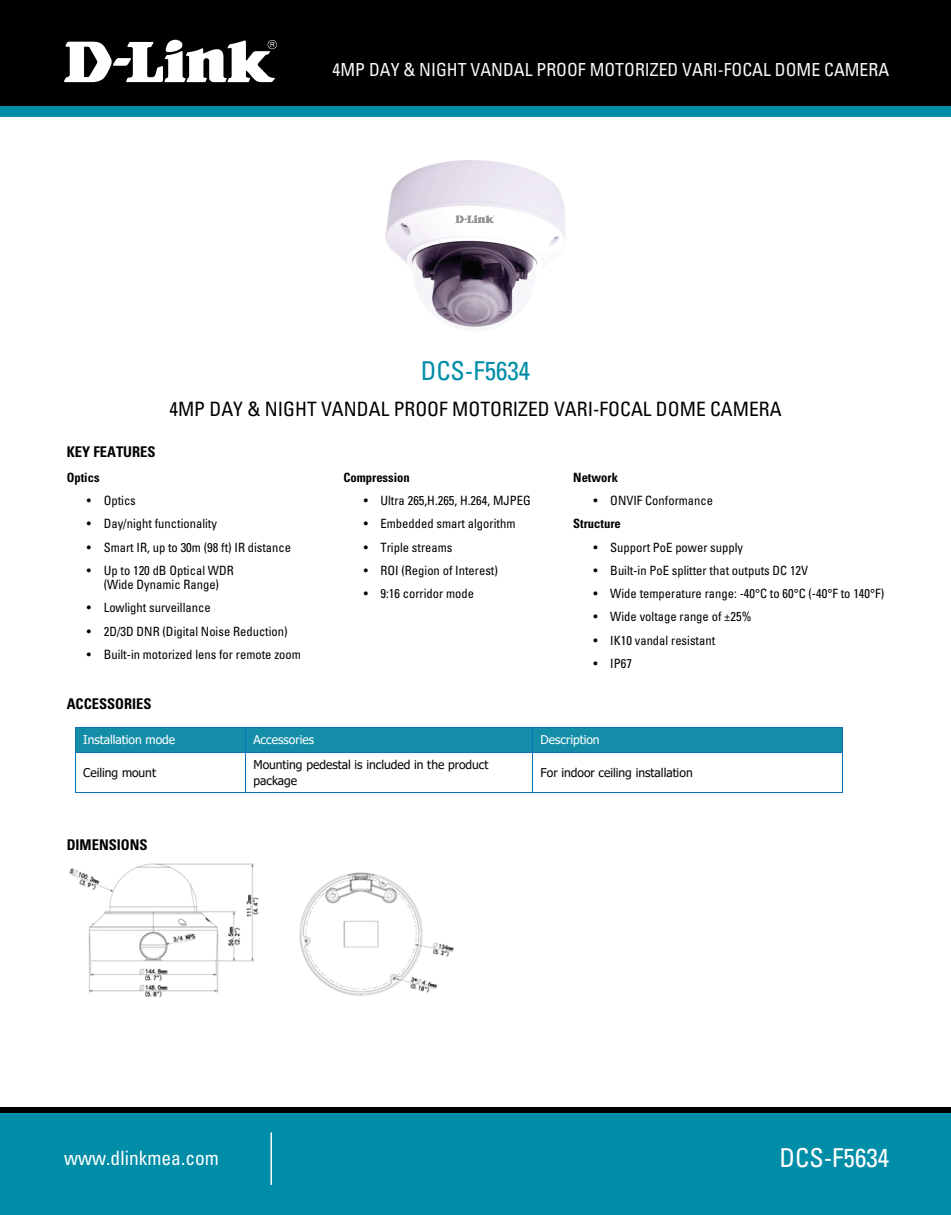
<style>
.page{position:relative;width:951px;height:1215px;background:#fff}
.page>*{position:absolute;margin:0;border:0;box-sizing:border-box;transform-origin:0 0}
.t1{font:condensed 26.1px "Univers";color:#fff}
.t2{font:condensed 26.1px "Univers";color:#008da8}
.t3{font:condensed 19.8px "Univers";color:#000}
.t4{font:condensed 19.8px "Univers";color:#fff}
.t5{font:condensed 18px "Univers";color:#f6f8f8}
.t6{font:700 condensed 14.7px "Univers";color:#000}
.t7{font:condensed 12.75px/14.2px "Univers";color:#000;text-align:center}
.t8{font:700 condensed 12.75px "Univers";color:#000}
.t9{font:12px/16.4px "Tahoma";letter-spacing:-.005em;color:#040503}
.t10{font:12px "Tahoma";letter-spacing:-.005em;color:#fff}
</style>
<div class="page">
<div style="left:0;top:1107px;width:951px;height:58px;background:#000"></div>
<div style="left:0;top:1113px;width:951px;height:102px;background:#008da8"></div>
<hr style="left:270px;top:1132px;width:2px;height:53px;background:#fff">
<div style="left:0;top:0;width:951px;height:117px;background:#008da8"></div>
<div style="left:0;top:0;width:951px;height:106px;background:#000"></div>
<svg style="left:64px;top:39px;width:213px;height:43px"></svg>
<img style="left:385px;top:160px;width:181px;height:171px">
<img style="left:69px;top:863px;width:190px;height:135px">
<img style="left:299px;top:872px;width:155px;height:124px">
<div style="left:76px;top:728px;width:169px;height:24px;background:#148ea8"></div>
<div style="left:246px;top:728px;width:286px;height:24px;background:#148ea8"></div>
<div style="left:533px;top:728px;width:309px;height:24px;background:#148ea8"></div>
<hr style="left:76px;top:727px;width:169px;height:1px;background:#1070b9">
<hr style="left:246px;top:727px;width:286px;height:1px;background:#1070b9">
<hr style="left:533px;top:727px;width:309px;height:1px;background:#1070b9">
<svg style="left:75px;top:727px;width:1px;height:26px"></svg>
<hr style="left:76px;top:752px;width:169px;height:1px;background:#1070b9">
<svg style="left:245px;top:727px;width:1px;height:26px"></svg>
<hr style="left:246px;top:752px;width:286px;height:1px;background:#1070b9">
<svg style="left:532px;top:727px;width:1px;height:26px"></svg>
<hr style="left:533px;top:752px;width:309px;height:1px;background:#1070b9">
<svg style="left:842px;top:727px;width:1px;height:26px"></svg>
<hr style="left:75px;top:753px;width:1px;height:39px;background:#1070b9">
<hr style="left:76px;top:792px;width:169px;height:1px;background:#1070b9">
<hr style="left:245px;top:753px;width:1px;height:39px;background:#1070b9">
<hr style="left:246px;top:792px;width:286px;height:1px;background:#1070b9">
<hr style="left:532px;top:753px;width:1px;height:39px;background:#1070b9">
<hr style="left:533px;top:792px;width:309px;height:1px;background:#1070b9">
<hr style="left:842px;top:753px;width:1px;height:39px;background:#1070b9">
<h3 class="t5" style="left:333px;top:58px;width:558px">4MP DAY &amp; NIGHT VANDAL PROOF MOTORIZED VARI-FOCAL DOME CAMERA</h3>
<p class="t6" style="left:67px;top:443px;width:90px">KEY FEATURES</p>
<h1 class="t2" style="left:421px;top:355px;width:111px">DCS-F5634</h1>
<h2 class="t3" style="left:169px;top:396px;width:614px">4MP DAY &amp; NIGHT VANDAL PROOF MOTORIZED VARI-FOCAL DOME CAMERA</h2>
<p class="t8" style="left:67px;top:469px;width:34px">Optics</p>
<p class="t7" style="left:87px;top:493px;width:50px">• Optics</p>
<p class="t7" style="left:87px;top:516px;width:132px">• Day/night functionality</p>
<p class="t7" style="left:87px;top:540px;width:206px">• Smart IR, up to 30m (98 ft) IR distance</p>
<p class="t7" style="left:87px;top:563px;width:148px">• Up to 120 dB Optical WDR (Wide Dynamic Range)</p>
<p class="t7" style="left:87px;top:601px;width:125px">• Lowlight surveillance</p>
<p class="t7" style="left:87px;top:624px;width:202px">• 2D/3D DNR (Digital Noise Reduction)</p>
<p class="t7" style="left:87px;top:647px;width:215px">• Built-in motorized lens for remote zoom</p>
<p class="t8" style="left:343px;top:469px;width:68px">Compression</p>
<p class="t7" style="left:364px;top:493px;width:169px">• Ultra 265,H.265, H.264, MJPEG</p>
<p class="t7" style="left:364px;top:516px;width:153px">• Embedded smart algorithm</p>
<p class="t7" style="left:364px;top:540px;width:90px">• Triple streams</p>
<p class="t7" style="left:364px;top:563px;width:136px">• ROI (Region of Interest)</p>
<p class="t7" style="left:364px;top:586px;width:112px">• 9:16 corridor mode</p>
<p class="t8" style="left:573px;top:469px;width:46px">Network</p>
<p class="t7" style="left:593px;top:493px;width:121px">• ONVIF Conformance</p>
<p class="t8" style="left:573px;top:516px;width:49px">Structure</p>
<p class="t7" style="left:593px;top:540px;width:151px">• Support PoE power supply</p>
<p class="t7" style="left:593px;top:563px;width:216px">• Built-in PoE splitter that outputs DC 12V</p>
<p class="t7" style="left:593px;top:586px;width:292px">• Wide temperature range: -40°C to 60°C (-40°F to 140°F)</p>
<p class="t7" style="left:593px;top:610px;width:159px">• Wide voltage range of ±25%</p>
<p class="t7" style="left:593px;top:633px;width:123px">• IK10 vandal resistant</p>
<p class="t7" style="left:593px;top:656px;width:40px">• IP67</p>
<p class="t6" style="left:67px;top:694px;width:86px">ACCESSORIES</p>
<p class="t10" style="left:83px;top:732px;width:93px">Installation mode</p>
<p class="t10" style="left:253px;top:732px;width:62px">Accessories</p>
<p class="t10" style="left:540px;top:732px;width:60px">Description</p>
<p class="t9" style="left:83px;top:765px;width:74px">Ceiling mount</p>
<p class="t9" style="left:253px;top:757px;width:237px">Mounting pedestal is included in the product package</p>
<p class="t9" style="left:540px;top:765px;width:154px">For indoor ceiling installation</p>
<p class="t6" style="left:67px;top:836px;width:82px">DIMENSIONS</p>
<h2 class="t4" style="left:64px;top:1145px;width:156px">www.dlinkmea.com</h2>
<h1 class="t1" style="left:779px;top:1141px;width:111px">DCS-F5634</h1>
</div>
